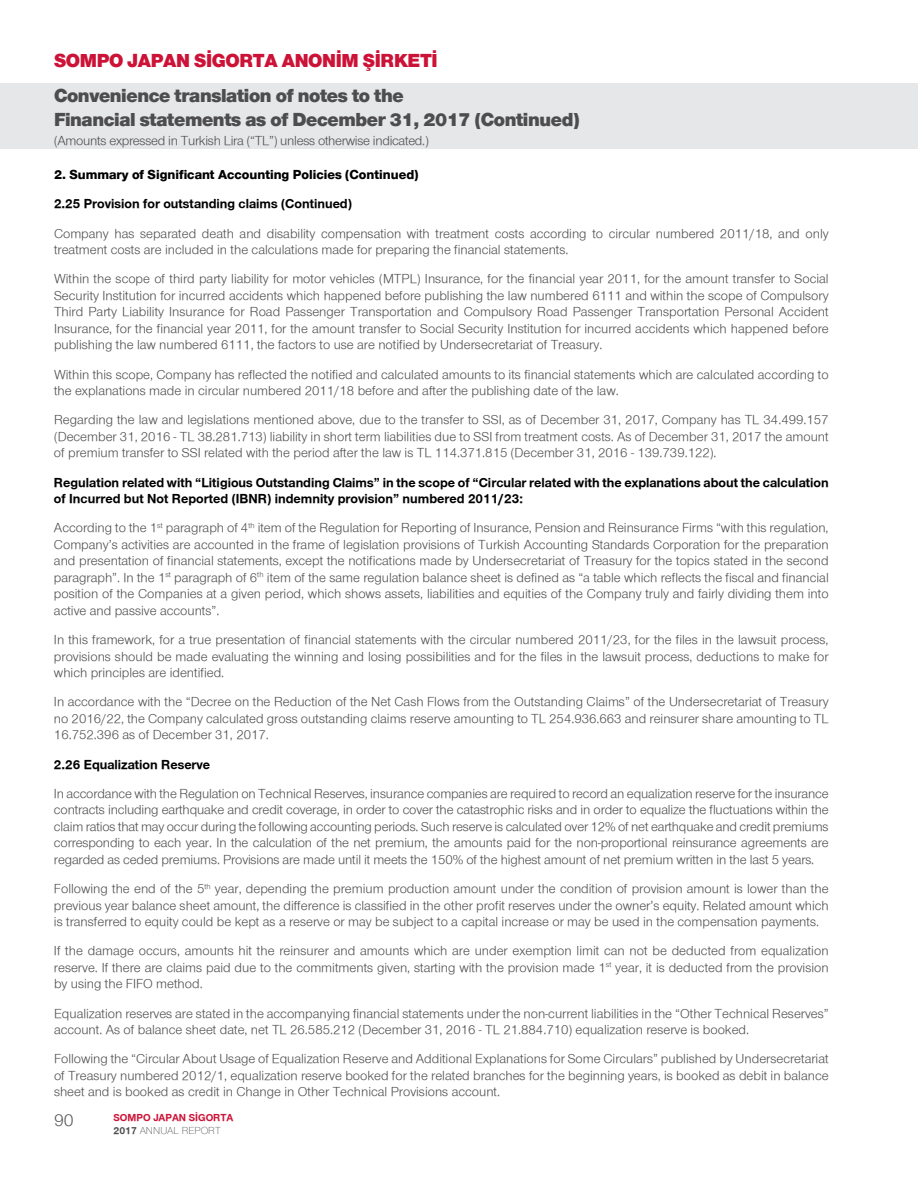
<style>
.page{position:relative;width:918px;height:1188px;background:#fff}
.page>*{position:absolute;margin:0;border:0;box-sizing:border-box;transform-origin:0 0}
.t1{font:900 19.5px/23.4px "Nimbus Sans Novus";letter-spacing:-.02em;color:#4d4d4f}
.t2{font:900 19.5px "Nimbus Sans Novus";letter-spacing:-.02em;color:#cc1337}
.t3{font:18px "Nimbus Sans Novus";color:#58595b}
.t4{font:13.5px/16.5px "Nimbus Sans Novus";color:#4d4d4f;text-align:justify}
.t5{font:700 13.5px/16.5px "Nimbus Sans Novus";color:#000}
.t6{font:13.5px "Nimbus Sans Novus";letter-spacing:-.02em;color:#4d4d4f}
.t7{font:800 13.5px "Nimbus Sans Novus";color:#000}
.t8{font:700 10.5px/12.6px "Nimbus Sans Novus";color:#cc1337}
.s1{color:#4d4d4f}
.s2{font-weight:300;color:#4d4d4f}
</style>
<div class="page">
<div style="left:0;top:84px;width:917px;height:65px;background:#e6e7e8"></div>
<h1 class="t2" style="left:54px;top:49px;width:385px">SOMPO JAPAN SİGORTA ANONİM ŞİRKETİ</h1>
<h1 class="t1" style="left:54px;top:84px;width:527px">Convenience translation of notes to the<br>Financial statements as of December 31, 2017 (Continued)</h1>
<p class="t6" style="left:54px;top:133px;width:376px">(Amounts expressed in Turkish Lira (“TL”) unless otherwise indicated.)</p>
<p class="t7" style="left:54px;top:166px;width:366px">2. Summary of Significant Accounting Policies (Continued)</p>
<p class="t5" style="left:54px;top:195px;width:300px">2.25 Provision for outstanding claims (Continued)</p>
<p class="t4" style="left:54px;top:225px;width:776px">Company has separated death and disability compensation with treatment costs according to circular numbered 2011/18, and only treatment costs are included in the calculations made for preparing the financial statements.</p>
<p class="t4" style="left:54px;top:270px;width:776px">Within the scope of third party liability for motor vehicles (MTPL) Insurance, for the financial year 2011, for the amount transfer to Social Security Institution for incurred accidents which happened before publishing the law numbered 6111 and within the scope of Compulsory Third Party Liability Insurance for Road Passenger Transportation and Compulsory Road Passenger Transportation Personal Accident Insurance, for the financial year 2011, for the amount transfer to Social Security Institution for incurred accidents which happened before publishing the law numbered 6111, the factors to use are notified by Undersecretariat of Treasury.</p>
<p class="t4" style="left:54px;top:366px;width:776px">Within this scope, Company has reflected the notified and calculated amounts to its financial statements which are calculated according to the explanations made in circular numbered 2011/18 before and after the publishing date of the law.</p>
<p class="t4" style="left:54px;top:411px;width:776px">Regarding the law and legislations mentioned above, due to the transfer to SSI, as of December 31, 2017, Company has TL 34.499.157 (December 31, 2016 - TL 38.281.713) liability in short term liabilities due to SSI from treatment costs. As of December 31, 2017 the amount of premium transfer to SSI related with the period after the law is TL 114.371.815 (December 31, 2016 - 139.739.122).</p>
<p class="t5" style="left:54px;top:474px;width:776px">Regulation related with “Litigious Outstanding Claims” in the scope of “Circular related with the explanations about the calculation of Incurred but Not Reported (IBNR) indemnity provision” numbered 2011/23:</p>
<p class="t4" style="left:54px;top:519px;width:776px">According to the 1<sup>st</sup> paragraph of 4<sup>th</sup> item of the Regulation for Reporting of Insurance, Pension and Reinsurance Firms “with this regulation, Company’s activities are accounted in the frame of legislation provisions of Turkish Accounting Standards Corporation for the preparation and presentation of financial statements, except the notifications made by Undersecretariat of Treasury for the topics stated in the second paragraph”. In the 1<sup>st</sup> paragraph of 6<sup>th</sup> item of the same regulation balance sheet is defined as “a table which reflects the fiscal and financial position of the Companies at a given period, which shows assets, liabilities and equities of the Company truly and fairly dividing them into active and passive accounts”.</p>
<p class="t4" style="left:54px;top:631px;width:776px">In this framework, for a true presentation of financial statements with the circular numbered 2011/23, for the files in the lawsuit process, provisions should be made evaluating the winning and losing possibilities and for the files in the lawsuit process, deductions to make for which principles are identified.</p>
<p class="t4" style="left:54px;top:693px;width:776px">In accordance with the “Decree on the Reduction of the Net Cash Flows from the Outstanding Claims” of the Undersecretariat of Treasury no 2016/22, the Company calculated gross outstanding claims reserve amounting to TL 254.936.663 and reinsurer share amounting to TL 16.752.396 as of December 31, 2017.</p>
<p class="t5" style="left:54px;top:756px;width:158px">2.26 Equalization Reserve</p>
<p class="t4" style="left:54px;top:785px;width:776px">In accordance with the Regulation on Technical Reserves, insurance companies are required to record an equalization reserve for the insurance contracts including earthquake and credit coverage, in order to cover the catastrophic risks and in order to equalize the fluctuations within the claim ratios that may occur during the following accounting periods. Such reserve is calculated over 12% of net earthquake and credit premiums corresponding to each year. In the calculation of the net premium, the amounts paid for the non-proportional reinsurance agreements are regarded as ceded premiums. Provisions are made until it meets the 150% of the highest amount of net premium written in the last 5 years.</p>
<p class="t4" style="left:54px;top:880px;width:776px">Following the end of the 5<sup>th</sup> year, depending the premium production amount under the condition of provision amount is lower than the previous year balance sheet amount, the difference is classified in the other profit reserves under the owner’s equity. Related amount which is transferred to equity could be kept as a reserve or may be subject to a capital increase or may be used in the compensation payments.</p>
<p class="t4" style="left:54px;top:942px;width:776px">If the damage occurs, amounts hit the reinsurer and amounts which are under exemption limit can not be deducted from equalization reserve. If there are claims paid due to the commitments given, starting with the provision made 1<sup>st</sup> year, it is deducted from the provision by using the FIFO method.</p>
<p class="t4" style="left:54px;top:1005px;width:776px">Equalization reserves are stated in the accompanying financial statements under the non-current liabilities in the “Other Technical Reserves” account. As of balance sheet date, net TL 26.585.212 (December 31, 2016 - TL 21.884.710) equalization reserve is booked.</p>
<p class="t4" style="left:54px;top:1050px;width:776px">Following the “Circular About Usage of Equalization Reserve and Additional Explanations for Some Circulars” published by Undersecretariat of Treasury numbered 2012/1, equalization reserve booked for the related branches for the beginning years, is booked as debit in balance sheet and is booked as credit in Change in Other Technical Provisions account.</p>
<h2 class="t3" style="left:54px;top:1110px;width:21px">90</h2>
<p class="t8" style="left:114px;top:1111px;width:122px">SOMPO JAPAN SİGORTA<br><span class="s1">2017</span> <span class="s2">ANNUAL REPORT</span></p>
</div>
